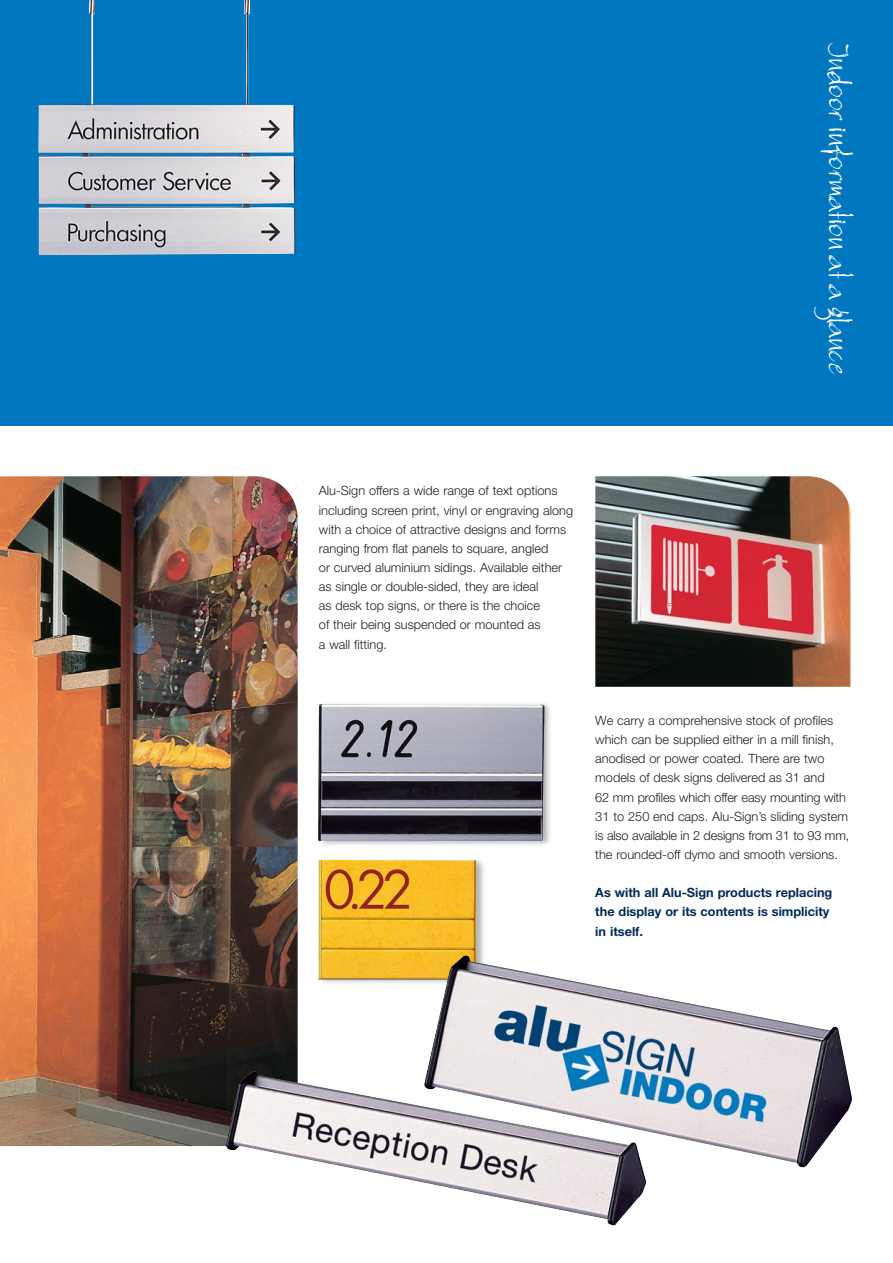
<style>
.page{position:relative;width:893px;height:1263px;background:#fff}
.page>*{position:absolute;margin:0;border:0;box-sizing:border-box;transform-origin:0 0}
.t1{font:31.5px "Bergell Plain";color:#fff}
.t2{font:300 12.75px/19.2px "Helvetica Neue LT Std";color:#231f20}
.t3{font:700 12.75px/19.2px "Helvetica Neue LT Std";color:#002b59}
</style>
<div class="page">
<img style="left:318px;top:703px;width:232px;height:251px">
<div style="left:0;top:0;width:893px;height:425px;background:#0077be"></div>
<img style="left:0;top:476px;width:298px;height:670px">
<img style="left:319px;top:860px;width:157px;height:94px">
<img style="left:38px;top:0;width:257px;height:255px">
<img style="left:225px;top:954px;width:627px;height:272px">
<img style="left:318px;top:704px;width:226px;height:137px">
<img style="left:595px;top:476px;width:255px;height:211px">
<h1 class="t1" style="left:853px;top:43px;width:334px;rotate:90deg">Indoor information at a glance</h1>
<p class="t2" style="left:319px;top:483px;width:256px">Alu-Sign offers a wide range of text options including screen print, vinyl or engraving along with a choice of attractive designs and forms ranging from flat panels to square, angled<br>or curved aluminium sidings. Available either as single or double-sided, they are ideal<br>as desk top signs, or there is the choice<br>of their being suspended or mounted as<br>a wall fitting.</p>
<p class="t2" style="left:595px;top:712px;width:255px">We carry a comprehensive stock of profiles which can be supplied either in a mill finish, anodised or power coated. There are two models of desk signs delivered as 31 and<br>62 mm profiles which offer easy mounting with 31 to 250 end caps. Alu-Sign’s sliding system is also available in 2 designs from 31 to 93 mm, the rounded-off dymo and smooth versions.</p>
<p class="t3" style="left:595px;top:884px;width:238px">As with all Alu-Sign products replacing the display or its contents is simplicity in itself.</p>
</div>
